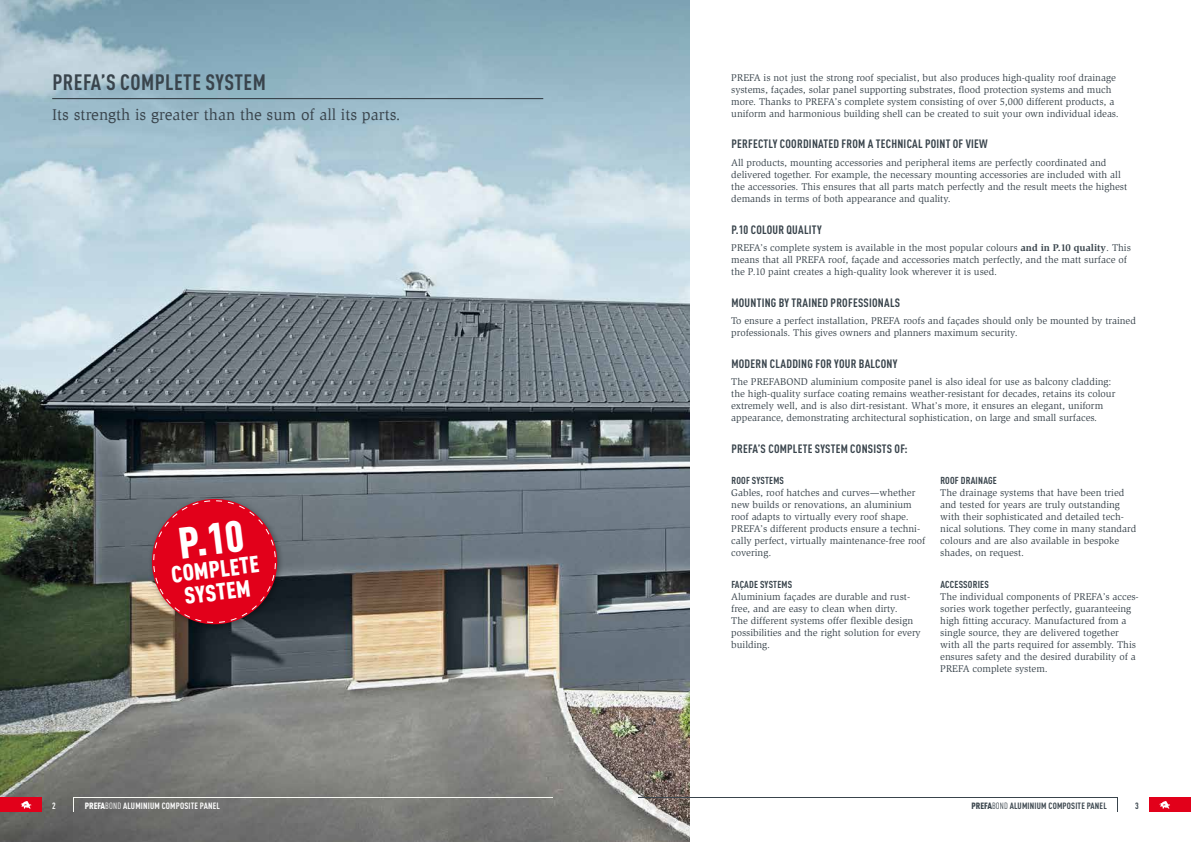
<style>
.page{position:relative;width:1191px;height:842px;background:#fff}
.page>*{position:absolute;margin:0;border:0;box-sizing:border-box;transform-origin:0 0}
.t1{font:900 condensed 43.5px "DIN Pro";color:#fff}
.t2{font:900 condensed 23.2px/23px "DIN Pro";color:#fff;text-align:center}
.t3{font:700 condensed 22px "DIN Pro";letter-spacing:.02em;color:#39444c}
.t4{font:16px "Slimbach Pro";color:#39444c}
.t5{font:700 condensed 12px "DIN Pro";letter-spacing:.02em;color:#39444c}
.t6{font:10px/12px "Slimbach Std";color:#39444c}
.t7{font:700 condensed 10px "DIN Pro";letter-spacing:.02em;color:#39444c}
.t8{font:700 condensed 9px "DIN Pro";letter-spacing:.02em;color:#fff}
.t9{font:700 condensed 9px "DIN Pro";letter-spacing:.02em;color:#39444c}
.s1{font-weight:700}
.s2{font-weight:900}
.s3{font-weight:400}
</style>
<div class="page">
<img style="left:0;top:0;width:689px;height:842px">
<hr style="left:52px;top:98px;width:491px;height:1px;background:#39444c">
<div style="left:148px;top:495px;width:137px;height:137px;background:#000;opacity:.35"></div>
<svg style="left:148px;top:495px;width:133px;height:133px"></svg>
<div style="left:0;top:797px;width:42px;height:15px;background:#e2001a"></div>
<svg style="left:21px;top:801px;width:10px;height:8px"></svg>
<div style="left:1149px;top:797px;width:42px;height:15px;background:#e2001a"></div>
<svg style="left:1159px;top:801px;width:11px;height:8px"></svg>
<svg style="left:1117px;top:797px;width:1px;height:15px"></svg>
<hr style="left:638px;top:797px;width:479px;height:1px;background:#39444c">
<svg style="left:73px;top:798px;width:1px;height:14px"></svg>
<hr style="left:73px;top:797px;width:480px;height:1px;background:#f8f9f3">
<h3 class="t3" style="left:52px;top:65px;width:215px">PREFA’S COMPLETE SYSTEM</h3>
<h3 class="t4" style="left:52px;top:105px;width:350px">Its strength is greater than the sum of all its parts.</h3>
<h1 class="t1" style="left:175px;top:510px;width:67px;rotate:-7deg">P.10</h1>
<h2 class="t2" style="left:170px;top:561px;width:90px;rotate:-7deg">COMPLETE<br>SYSTEM</h2>
<p class="t6" style="left:731px;top:72px;width:389px">PREFA is not just the strong roof specialist, but also produces high-quality roof drainage systems, façades, solar panel supporting substrates, flood protection systems and much more. Thanks to PREFA’s complete system consisting of over 5,000 different products, a uniform and harmonious building shell can be created to suit your own individual ideas.</p>
<p class="t5" style="left:731px;top:135px;width:258px">PERFECTLY COORDINATED FROM A TECHNICAL POINT OF VIEW</p>
<p class="t6" style="left:731px;top:157px;width:397px">All products, mounting accessories and peripheral items are perfectly coordinated and delivered together. For example, the necessary mounting accessories are included with all the accessories. This ensures that all parts match perfectly and the result meets the highest demands in terms of both appearance and quality.</p>
<p class="t5" style="left:731px;top:220px;width:92px">P.10 COLOUR QUALITY</p>
<p class="t6" style="left:731px;top:242px;width:401px">PREFA’s complete system is available in the most popular colours <span class="s1">and in P.10 quality</span>. This means that all PREFA roof, façade and accessories match perfectly, and the matt surface of the P.10 paint creates a high-quality look wherever it is used.</p>
<p class="t5" style="left:731px;top:293px;width:170px">MOUNTING BY TRAINED PROFESSIONALS</p>
<p class="t6" style="left:731px;top:315px;width:406px">To ensure a perfect installation, PREFA roofs and façades should only be mounted by trained professionals. This gives owners and planners maximum security.</p>
<p class="t5" style="left:731px;top:354px;width:168px">MODERN CLADDING FOR YOUR BALCONY</p>
<p class="t6" style="left:731px;top:376px;width:385px">The PREFABOND aluminium composite panel is also ideal for use as balcony cladding: the high-quality surface coating remains weather-resistant for decades, retains its colour extremely well, and is also dirt-resistant. What’s more, it ensures an elegant, uniform appearance, demonstrating architectural sophistication, on large and small surfaces.</p>
<p class="t5" style="left:731px;top:439px;width:177px">PREFA’S COMPLETE SYSTEM CONSISTS OF:</p>
<p class="t7" style="left:731px;top:473px;width:54px">ROOF SYSTEMS</p>
<p class="t6" style="left:731px;top:487px;width:196px">Gables, roof hatches and curves—whether new builds or renovations, an aluminium roof adapts to virtually every roof shape.<br>PREFA’s different products ensure a techni&shy;cally perfect, virtually maintenance-free roof covering.</p>
<p class="t7" style="left:940px;top:473px;width:58px">ROOF DRAINAGE</p>
<p class="t6" style="left:940px;top:487px;width:197px">The drainage systems that have been tried and tested for years are truly outstanding with their sophisticated and detailed tech&shy;nical solutions. They come in many standard colours and are also available in bespoke shades, on request.</p>
<p class="t7" style="left:731px;top:577px;width:62px">FAÇADE SYSTEMS</p>
<p class="t6" style="left:731px;top:591px;width:191px">Aluminium façades are durable and rust&shy;free, and are easy to clean when dirty.<br>The different systems offer flexible design possibilities and the right solution for every building.</p>
<p class="t7" style="left:940px;top:577px;width:50px">ACCESSORIES</p>
<p class="t6" style="left:940px;top:591px;width:200px">The individual components of PREFA’s acces&shy;sories work together perfectly, guaranteeing high fitting accuracy. Manufactured from a single source, they are delivered together with all the parts required for assembly. This ensures safety and the desired durability of a PREFA complete system.</p>
<p class="t8" style="left:52px;top:799px;width:5px">2</p>
<p class="t8" style="left:85px;top:799px;width:137px"><span class="s2">PREFA</span><span class="s3">BOND</span> ALUMINIUM COMPOSITE PANEL</p>
<p class="t9" style="left:971px;top:799px;width:137px"><span class="s2">PREFA</span><span class="s3">BOND</span> ALUMINIUM COMPOSITE PANEL</p>
<p class="t9" style="left:1135px;top:799px;width:5px">3</p>
</div>
